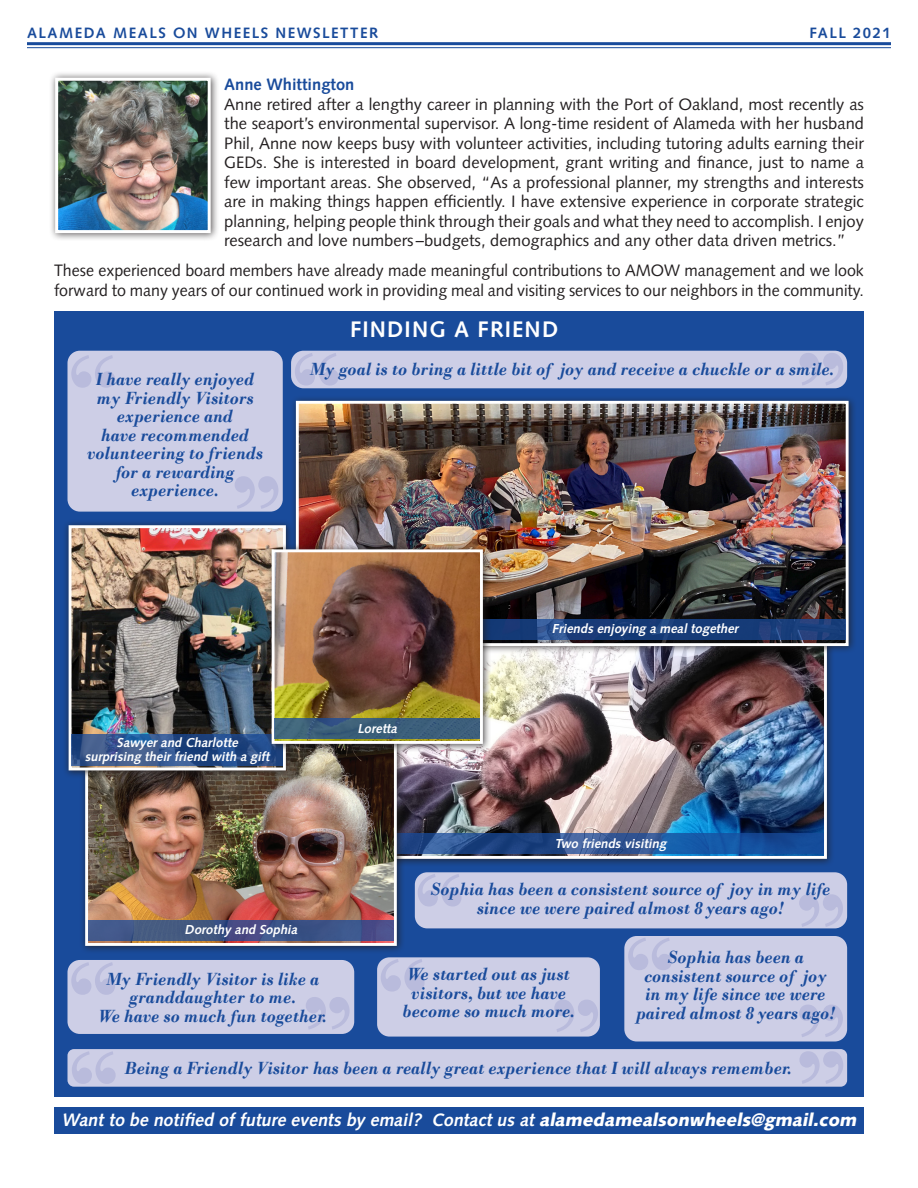
<style>
.page{position:relative;width:918px;height:1188px;background:#fff}
.page>*{position:absolute;margin:0;border:0;box-sizing:border-box;transform-origin:0 0}
.t1{font:700 22.5px "Syntax LT Std";letter-spacing:.05em;color:#fff}
.t2{font:italic 700 18.6px/18.6px "Bodoni";color:#194b9b;text-align:center;scale:.9 1}
.t3{font:italic 700 18px "Syntax LT Std";color:#fff}
.t4{font:16.5px/19.5px "Syntax LT Std";color:#231f20;text-align:justify}
.t5{font:700 16.5px "Syntax LT Std";color:#194b9b}
.t6{font:700 15px "Syntax LT Std";letter-spacing:.1em;color:#194b9b}
.t7{font:italic 700 13.05px "Syntax LT Std";color:#fff}
.s1{font-weight:900}
</style>
<div class="page">
<hr style="left:27px;top:42px;width:864px;height:3px;background:#194b9b">
<hr style="left:27px;top:47px;width:864px;height:1px;background:#194b9b">
<div style="left:54px;top:312px;width:810px;height:785px;background:#194b9b"></div>
<div style="left:54px;top:1107px;width:810px;height:27px;background:#194b9b"></div>
<div style="left:371px;top:631px;width:464px;height:236px;background:#231f20;opacity:.75"></div>
<img style="left:405px;top:654px;width:418px;height:201px">
<div style="left:377px;top:637px;width:450px;height:222px;border:3px solid #fff"></div>
<svg style="left:405px;top:834px;width:419px;height:20px"></svg>
<div style="left:290px;top:395px;width:567px;height:259px;background:#231f20;opacity:.75"></div>
<img style="left:300px;top:405px;width:545px;height:237px">
<div style="left:296px;top:401px;width:553px;height:245px;border:3px solid #fff"></div>
<svg style="left:491px;top:619px;width:354px;height:21px;background:#1a3e7a"></svg>
<div style="left:79px;top:719px;width:326px;height:235px;background:#231f20;opacity:.75"></div>
<img style="left:89px;top:752px;width:304px;height:190px">
<div style="left:85px;top:725px;width:312px;height:221px;border:3px solid #fff"></div>
<div style="left:63px;top:519px;width:231px;height:259px;background:#231f20;opacity:.75"></div>
<img style="left:73px;top:529px;width:209px;height:237px">
<div style="left:69px;top:525px;width:217px;height:245px;border:3px solid #fff"></div>
<svg style="left:72px;top:734px;width:211px;height:31px;background:#2e5189"></svg>
<svg style="left:88px;top:920px;width:306px;height:20px;background:#415486"></svg>
<div style="left:624px;top:936px;width:223px;height:105px;background:#cdcee6;border-radius:12px"></div>
<svg style="left:799px;top:1005px;width:44px;height:32px"></svg>
<svg style="left:628px;top:938px;width:44px;height:32px"></svg>
<div style="left:415px;top:872px;width:432px;height:56px;background:#cdcee6;border-radius:12px"></div>
<svg style="left:799px;top:894px;width:44px;height:33px"></svg>
<svg style="left:418px;top:874px;width:43px;height:32px"></svg>
<div style="left:377px;top:957px;width:223px;height:80px;background:#cdcee6;border-radius:12px"></div>
<svg style="left:554px;top:1000px;width:44px;height:32px"></svg>
<svg style="left:381px;top:959px;width:44px;height:33px"></svg>
<div style="left:68px;top:351px;width:215px;height:161px;background:#cdcee6;border-radius:12px"></div>
<svg style="left:235px;top:476px;width:43px;height:33px"></svg>
<svg style="left:71px;top:355px;width:44px;height:33px"></svg>
<div style="left:291px;top:351px;width:556px;height:37px;background:#cdcee6;border-radius:12px"></div>
<svg style="left:799px;top:353px;width:44px;height:33px"></svg>
<svg style="left:295px;top:353px;width:44px;height:33px"></svg>
<div style="left:68px;top:1049px;width:779px;height:38px;background:#cdcee6;border-radius:6px"></div>
<svg style="left:800px;top:1051px;width:43px;height:33px"></svg>
<svg style="left:72px;top:1051px;width:44px;height:33px"></svg>
<div style="left:68px;top:960px;width:286px;height:74px;background:#cdcee6;border-radius:12px"></div>
<svg style="left:306px;top:997px;width:44px;height:32px"></svg>
<svg style="left:71px;top:962px;width:44px;height:33px"></svg>
<div style="left:266px;top:543px;width:225px;height:209px;background:#231f20;opacity:.75"></div>
<img style="left:276px;top:553px;width:203px;height:187px">
<div style="left:272px;top:549px;width:211px;height:195px;border:3px solid #fff"></div>
<svg style="left:275px;top:718px;width:205px;height:20px;background:#3b5e7a"></svg>
<div style="left:48px;top:71px;width:172px;height:171px;background:#231f20;opacity:.75"></div>
<img style="left:59px;top:82px;width:148px;height:147px">
<div style="left:55px;top:78px;width:156px;height:155px;border:3px solid #fff"></div>
<p class="t6" style="left:27px;top:24px;width:353px">ALAMEDA MEALS ON WHEELS NEWSLETTER</p>
<p class="t6" style="left:810px;top:24px;width:83px">FALL 2021</p>
<p class="t5" style="left:224px;top:75px;width:132px">Anne Whittington</p>
<p class="t4" style="left:224px;top:94px;width:641px">Anne retired after a lengthy career in planning with the Port of Oakland, most recently as the seaport’s environmental supervisor. A long-time resident of Alameda with her husband Phil, Anne now keeps busy with volunteer activities, including tutoring adults earning their GEDs. She is interested in board development, grant writing and finance, just to name a few important areas. She observed, “As a professional planner, my strengths and interests are in making things happen efficiently. I have extensive experience in corporate strategic planning, helping people think through their goals and what they need to accomplish. I enjoy research and love numbers – budgets, demographics and any other data driven metrics.”</p>
<p class="t4" style="left:54px;top:261px;width:811px">These experienced board members have already made meaningful contributions to AMOW management and we look forward to many years of our continued work in providing meal and visiting services to our neighbors in the community.</p>
<p class="t1" style="left:350px;top:316px;width:210px">FINDING A FRIEND</p>
<p class="t2" style="left:87px;top:370px;width:197px">I have really enjoyed my Friendly Visitors experience and<br>have recommended volunteering to friends</p>
<p class="t2" style="left:115px;top:463px;width:134px">for a rewarding experience.</p>
<p class="t2" style="left:309px;top:360px;width:584px">My goal is to bring a little bit of joy and receive a chuckle or a smile.</p>
<p class="t7" style="left:117px;top:735px;width:126px">Sawyer and Charlotte</p>
<p class="t7" style="left:85px;top:749px;width:189px">surprising their friend with a gift</p>
<p class="t7" style="left:185px;top:922px;width:117px">Dorothy and Sophia</p>
<p class="t7" style="left:357px;top:721px;width:44px">Loretta</p>
<p class="t7" style="left:552px;top:621px;width:191px">Friends enjoying a meal together</p>
<p class="t7" style="left:555px;top:836px;width:116px">Two friends visiting</p>
<p class="t2" style="left:430px;top:880px;width:447px">Sophia has been a consistent source of joy in my life since we were paired almost 8 years ago!</p>
<p class="t2" style="left:106px;top:969px;width:239px">My Friendly Visitor is like a granddaughter to me.</p>
<p class="t2" style="left:98px;top:1006px;width:255px">We have so much fun together.</p>
<p class="t2" style="left:407px;top:965px;width:182px;text-align:left">We started out as just visitors, but we have</p>
<p class="t2" style="left:402px;top:1002px;width:193px">become so much more.</p>
<p class="t2" style="left:636px;top:948px;width:222px">Sophia has been a consistent source of joy in my life since we were paired almost 8 years ago!</p>
<p class="t2" style="left:124px;top:1058px;width:743px">Being a Friendly Visitor has been a really great experience that I will always remember.</p>
<p class="t3" style="left:62px;top:1110px;width:800px">Want to be notified of future events by email? Contact us at <span class="s1">alamedamealsonwheels@gmail.com</span></p>
</div>
